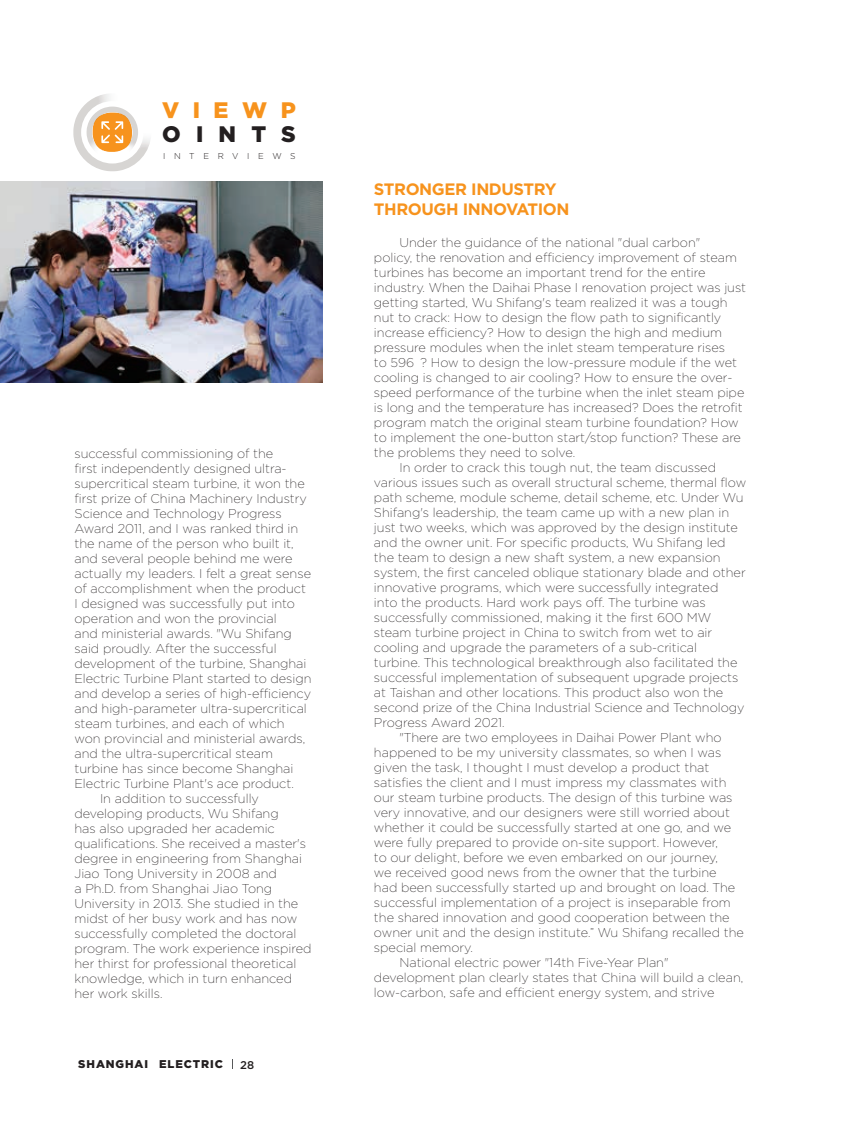
<style>
.page{position:relative;width:851px;height:1127px;background:#fff}
.page>*{position:absolute;margin:0;border:0;box-sizing:border-box;transform-origin:0 0}
.t1{font:900 22.5px "Gotham";letter-spacing:.6em;color:#f7931d}
.t2{font:900 22.5px "Gotham";letter-spacing:.68em;color:#231f20}
.t3{font:700 16.5px/19.5px "Gotham";letter-spacing:-.025em;color:#f7931d}
.t4{font:200 12.75px "Gotham";color:#231f20}
.t5{font:900 11.25px "Gotham";letter-spacing:.08em;color:#231f20}
.t6{font:500 11.25px "Gotham";color:#231f20}
.t7{font:300 8.4px "Gotham";letter-spacing:1.02em;color:#231f20}
</style>
<div class="page">
<img style="left:73px;top:94px;width:77px;height:77px">
<img style="left:87px;top:109px;width:46px;height:49px">
<img style="left:93px;top:113px;width:37px;height:12px">
<svg style="left:101px;top:121px;width:22px;height:22px"></svg>
<img style="left:0;top:181px;width:322px;height:201px">
<h1 class="t1" style="left:162px;top:97px;width:135px">VIEWP</h1>
<h1 class="t2" style="left:162px;top:121px;width:135px">OINTS</h1>
<p class="t7" style="left:163px;top:150px;width:134px">INTERVIEWS</p>
<p class="t4" style="left:74px;top:446px;width:200px">successful commissioning of the</p>
<p class="t4" style="left:74px;top:461px;width:214px">first independently designed ultra-</p>
<p class="t4" style="left:74px;top:476px;width:232px">supercritical steam turbine, it won the</p>
<p class="t4" style="left:74px;top:491px;width:234px">first prize of China Machinery Industry</p>
<p class="t4" style="left:74px;top:506px;width:209px">Science and Technology Progress</p>
<p class="t4" style="left:74px;top:521px;width:225px">Award 2011, and I was ranked third in</p>
<p class="t4" style="left:74px;top:536px;width:220px">the name of the person who built it,</p>
<p class="t4" style="left:74px;top:551px;width:220px">and several people behind me were</p>
<p class="t4" style="left:74px;top:566px;width:238px">actually my leaders. I felt a great sense</p>
<p class="t4" style="left:74px;top:581px;width:233px">of accomplishment when the product</p>
<p class="t4" style="left:74px;top:596px;width:222px">I designed was successfully put into</p>
<p class="t4" style="left:74px;top:611px;width:204px">operation and won the provincial</p>
<p class="t4" style="left:74px;top:626px;width:219px">and ministerial awards. "Wu Shifang</p>
<p class="t4" style="left:74px;top:641px;width:203px">said proudly. After the successful</p>
<p class="t4" style="left:74px;top:656px;width:233px">development of the turbine, Shanghai</p>
<p class="t4" style="left:74px;top:671px;width:238px">Electric Turbine Plant started to design</p>
<p class="t4" style="left:74px;top:686px;width:238px">and develop a series of high-efficiency</p>
<p class="t4" style="left:74px;top:701px;width:234px">and high-parameter ultra-supercritical</p>
<p class="t4" style="left:74px;top:716px;width:212px">steam turbines, and each of which</p>
<p class="t4" style="left:74px;top:731px;width:232px">won provincial and ministerial awards,</p>
<p class="t4" style="left:74px;top:746px;width:200px">and the ultra-supercritical steam</p>
<p class="t4" style="left:74px;top:761px;width:220px">turbine has since become Shanghai</p>
<p class="t4" style="left:74px;top:776px;width:221px">Electric Turbine Plant's ace product.</p>
<p class="t4" style="left:100px;top:791px;width:160px">In addition to successfully</p>
<p class="t4" style="left:74px;top:806px;width:206px">developing products, Wu Shifang</p>
<p class="t4" style="left:74px;top:821px;width:202px">has also upgraded her academic</p>
<p class="t4" style="left:74px;top:836px;width:233px">qualifications. She received a master's</p>
<p class="t4" style="left:74px;top:851px;width:229px">degree in engineering from Shanghai</p>
<p class="t4" style="left:74px;top:866px;width:204px">Jiao Tong University in 2008 and</p>
<p class="t4" style="left:74px;top:881px;width:199px">a Ph.D. from Shanghai Jiao Tong</p>
<p class="t4" style="left:74px;top:896px;width:225px">University in 2013. She studied in the</p>
<p class="t4" style="left:74px;top:911px;width:224px">midst of her busy work and has now</p>
<p class="t4" style="left:74px;top:926px;width:223px">successfully completed the doctoral</p>
<p class="t4" style="left:74px;top:941px;width:238px">program. The work experience inspired</p>
<p class="t4" style="left:74px;top:956px;width:223px">her thirst for professional theoretical</p>
<p class="t4" style="left:74px;top:971px;width:219px">knowledge, which in turn enhanced</p>
<p class="t4" style="left:74px;top:986px;width:89px">her work skills.</p>
<p class="t5" style="left:78px;top:1057px;width:146px">SHANGHAI ELECTRIC</p>
<p class="t6" style="left:240px;top:1057px;width:16px">28</p>
<p class="t3" style="left:374px;top:180px;width:197px">STRONGER INDUSTRY<br>THROUGH INNOVATION</p>
<p class="t4" style="left:399px;top:236px;width:302px">Under the guidance of the national "dual carbon"</p>
<p class="t4" style="left:374px;top:251px;width:364px">policy, the renovation and efficiency improvement of steam</p>
<p class="t4" style="left:374px;top:266px;width:333px">turbines has become an important trend for the entire</p>
<p class="t4" style="left:374px;top:281px;width:373px">industry. When the Daihai Phase I renovation project was just</p>
<p class="t4" style="left:374px;top:296px;width:355px">getting started, Wu Shifang's team realized it was a tough</p>
<p class="t4" style="left:374px;top:311px;width:349px">nut to crack: How to design the flow path to significantly</p>
<p class="t4" style="left:374px;top:326px;width:349px">increase efficiency? How to design the high and medium</p>
<p class="t4" style="left:374px;top:341px;width:352px">pressure modules when the inlet steam temperature rises</p>
<p class="t4" style="left:374px;top:356px;width:364px">to 596 ? How to design the low-pressure module if the wet</p>
<p class="t4" style="left:374px;top:371px;width:360px">cooling is changed to air cooling? How to ensure the over-</p>
<p class="t4" style="left:374px;top:386px;width:372px">speed performance of the turbine when the inlet steam pipe</p>
<p class="t4" style="left:374px;top:401px;width:370px">is long and the temperature has increased? Does the retrofit</p>
<p class="t4" style="left:374px;top:416px;width:366px">program match the original steam turbine foundation? How</p>
<p class="t4" style="left:374px;top:431px;width:368px">to implement the one-button start/stop function? These are</p>
<p class="t4" style="left:374px;top:446px;width:203px">the problems they need to solve.</p>
<p class="t4" style="left:399px;top:461px;width:318px">In order to crack this tough nut, the team discussed</p>
<p class="t4" style="left:374px;top:476px;width:373px">various issues such as overall structural scheme, thermal flow</p>
<p class="t4" style="left:374px;top:491px;width:371px">path scheme, module scheme, detail scheme, etc. Under Wu</p>
<p class="t4" style="left:374px;top:506px;width:356px">Shifang's leadership, the team came up with a new plan in</p>
<p class="t4" style="left:374px;top:521px;width:365px">just two weeks, which was approved by the design institute</p>
<p class="t4" style="left:374px;top:536px;width:353px">and the owner unit. For specific products, Wu Shifang led</p>
<p class="t4" style="left:374px;top:551px;width:348px">the team to design a new shaft system, a new expansion</p>
<p class="t4" style="left:374px;top:566px;width:373px">system, the first canceled oblique stationary blade and other</p>
<p class="t4" style="left:374px;top:581px;width:346px">innovative programs, which were successfully integrated</p>
<p class="t4" style="left:374px;top:596px;width:333px">into the products. Hard work pays off. The turbine was</p>
<p class="t4" style="left:374px;top:611px;width:339px">successfully commissioned, making it the first 600 MW</p>
<p class="t4" style="left:374px;top:626px;width:339px">steam turbine project in China to switch from wet to air</p>
<p class="t4" style="left:374px;top:641px;width:324px">cooling and upgrade the parameters of a sub-critical</p>
<p class="t4" style="left:374px;top:656px;width:365px">turbine. This technological breakthrough also facilitated the</p>
<p class="t4" style="left:374px;top:671px;width:366px">successful implementation of subsequent upgrade projects</p>
<p class="t4" style="left:374px;top:686px;width:351px">at Taishan and other locations. This product also won the</p>
<p class="t4" style="left:374px;top:701px;width:372px">second prize of the China Industrial Science and Technology</p>
<p class="t4" style="left:374px;top:716px;width:132px">Progress Award 2021.</p>
<p class="t4" style="left:399px;top:731px;width:324px">"There are two employees in Daihai Power Plant who</p>
<p class="t4" style="left:374px;top:746px;width:349px">happened to be my university classmates, so when I was</p>
<p class="t4" style="left:374px;top:761px;width:337px">given the task, I thought I must develop a product that</p>
<p class="t4" style="left:374px;top:776px;width:354px">satisfies the client and I must impress my classmates with</p>
<p class="t4" style="left:374px;top:791px;width:360px">our steam turbine products. The design of this turbine was</p>
<p class="t4" style="left:374px;top:806px;width:357px">very innovative, and our designers were still worried about</p>
<p class="t4" style="left:374px;top:821px;width:358px">whether it could be successfully started at one go, and we</p>
<p class="t4" style="left:374px;top:836px;width:345px">were fully prepared to provide on-site support. However,</p>
<p class="t4" style="left:374px;top:851px;width:345px">to our delight, before we even embarked on our journey,</p>
<p class="t4" style="left:374px;top:866px;width:344px">we received good news from the owner that the turbine</p>
<p class="t4" style="left:374px;top:881px;width:363px">had been successfully started up and brought on load. The</p>
<p class="t4" style="left:374px;top:896px;width:358px">successful implementation of a project is inseparable from</p>
<p class="t4" style="left:374px;top:911px;width:357px">the shared innovation and good cooperation between the</p>
<p class="t4" style="left:374px;top:926px;width:371px">owner unit and the design institute.” Wu Shifang recalled the</p>
<p class="t4" style="left:374px;top:941px;width:100px">special memory.</p>
<p class="t4" style="left:399px;top:956px;width:270px">National electric power "14th Five-Year Plan"</p>
<p class="t4" style="left:374px;top:971px;width:370px">development plan clearly states that China will build a clean,</p>
<p class="t4" style="left:374px;top:986px;width:342px">low-carbon, safe and efficient energy system, and strive</p>
</div>
